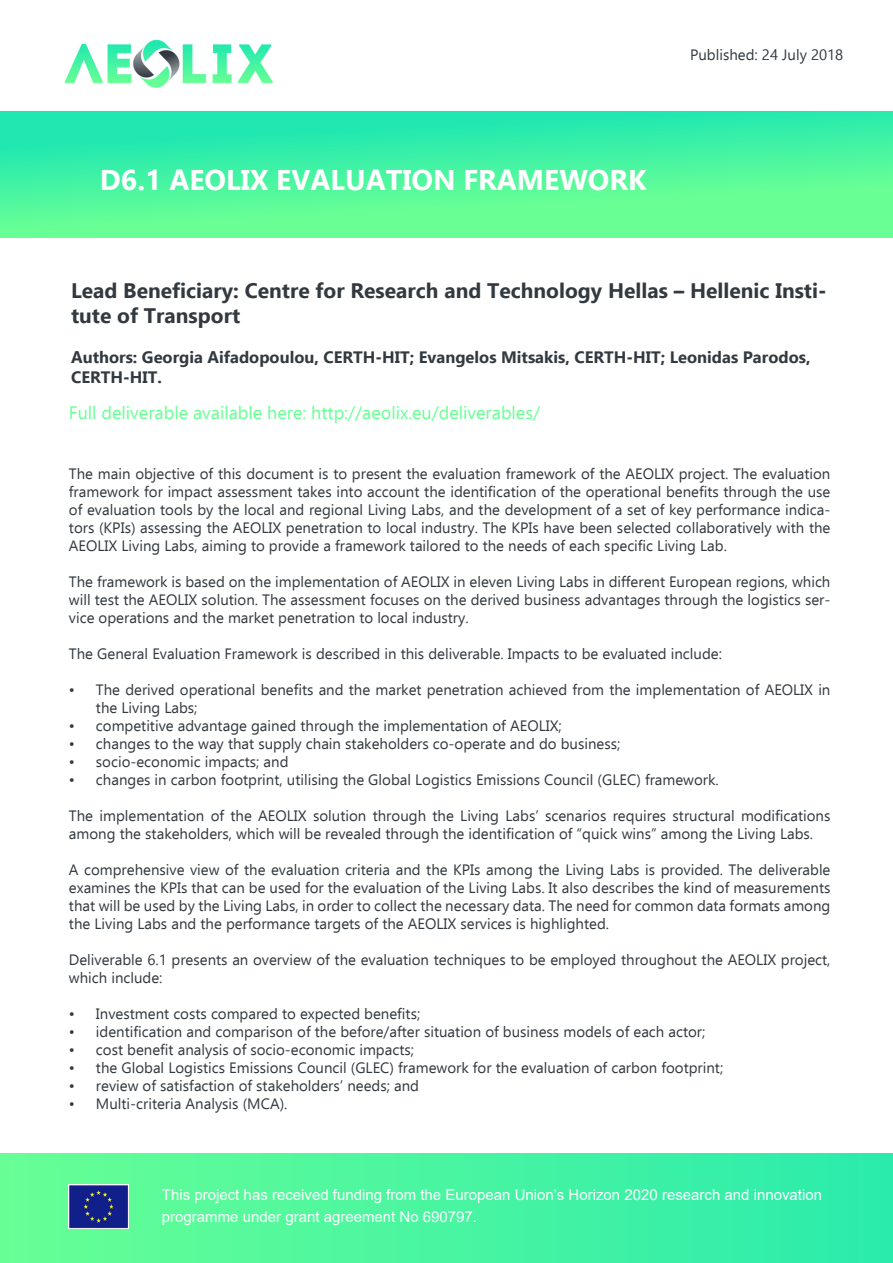
<style>
.page{position:relative;width:893px;height:1263px;background:#fff}
.page>*{position:absolute;margin:0;border:0;box-sizing:border-box;transform-origin:0 0}
.t1{font:700 28.5px "Ebrima";color:#fff}
.t2{font:700 21px/25.2px "Ebrima";color:#32393f}
.t3{font:18px "Ebrima";color:#68ff95}
.t4{font:700 16.5px/19.8px "Ebrima";color:#32393f}
.t5{font:15px/18px "Ebrima";color:#32393f;text-align:justify}
.t6{font:15px/21.6px "Arial";color:#fff}
</style>
<div class="page">
<div style="left:0;top:1153px;width:893px;height:110px;background:linear-gradient(to right,#68ff96,#2aebac)"></div>
<img style="left:69px;top:1185px;width:60px;height:44px">
<img style="left:64px;top:40px;width:208px;height:47px">
<svg style="left:0;top:112px;width:893px;height:125px;background:#48f4a0"></svg>
<h1 class="t1" style="left:100px;top:159px;width:284px">D6.1 AEOLIX evaluatio</h1>
<h1 class="t1" style="left:433px;top:159px;width:66px">n frame</h1>
<h1 class="t1" style="left:559px;top:159px;width:89px">work</h1>
<p class="t5" style="left:690px;top:45px;width:155px">Published: 24 July 2018</p>
<h2 class="t2" style="left:71px;top:277px;width:757px">Lead Beneficiary: Centre for Research and Technology Hellas – Hellenic Insti&shy;tute of Transport</h2>
<p class="t4" style="left:71px;top:347px;width:741px">Authors: Georgia Aifadopoulou, CERTH-HIT; Evangelos Mitsakis, CERTH-HIT; Leonidas Parodos,<br>CERTH-HIT.</p>
<p class="t3" style="left:69px;top:400px;width:473px">Full deliverable available here: http://aeolix.eu/deliverables/</p>
<p class="t5" style="left:69px;top:464px;width:763px">The main objective of this document is to present the evaluation framework of the AEOLIX project. The evaluation framework for impact assessment takes into account the identification of the operational benefits through the use of evaluation tools by the local and regional Living Labs, and the development of a set of key performance indica&shy;tors (KPIs) assessing the AEOLIX penetration to local industry. The KPIs have been selected collaboratively with the AEOLIX Living Labs, aiming to provide a framework tailored to the needs of each specific Living Lab.</p>
<p class="t5" style="left:69px;top:572px;width:763px">The framework is based on the implementation of AEOLIX in eleven Living Labs in different European regions, which will test the AEOLIX solution. The assessment focuses on the derived business advantages through the logistics ser&shy;vice operations and the market penetration to local industry.</p>
<p class="t5" style="left:69px;top:644px;width:654px">The General Evaluation Framework is described in this deliverable. Impacts to be evaluated include:</p>
<p class="t5" style="left:96px;top:680px;width:736px;text-indent:-27px">• The derived operational benefits and the market penetration achieved from the implementation of AEOLIX in the Living Labs;</p>
<p class="t5" style="left:69px;top:716px;width:494px">• competitive advantage gained through the implementation of AEOLIX;</p>
<p class="t5" style="left:69px;top:734px;width:553px">• changes to the way that supply chain stakeholders co-operate and do business;</p>
<p class="t5" style="left:69px;top:752px;width:221px">• socio-economic impacts; and</p>
<p class="t5" style="left:69px;top:770px;width:651px">• changes in carbon footprint, utilising the Global Logistics Emissions Council (GLEC) framework.</p>
<p class="t5" style="left:69px;top:806px;width:763px">The implementation of the AEOLIX solution through the Living Labs’ scenarios requires structural modifications among the stakeholders, which will be revealed through the identification of “quick wins” among the Living Labs.</p>
<p class="t5" style="left:69px;top:860px;width:763px">A comprehensive view of the evaluation criteria and the KPIs among the Living Labs is provided. The deliverable examines the KPIs that can be used for the evaluation of the Living Labs. It also describes the kind of measurements that will be used by the Living Labs, in order to collect the necessary data. The need for common data formats among the Living Labs and the performance targets of the AEOLIX services is highlighted.</p>
<p class="t5" style="left:69px;top:950px;width:763px">Deliverable 6.1 presents an overview of the evaluation techniques to be employed throughout the AEOLIX project, which include:</p>
<p class="t5" style="left:69px;top:1004px;width:353px">• Investment costs compared to expected benefits;</p>
<p class="t5" style="left:69px;top:1022px;width:638px">• identification and comparison of the before/after situation of business models of each actor;</p>
<p class="t5" style="left:69px;top:1040px;width:347px">• cost benefit analysis of socio-economic impacts;</p>
<p class="t5" style="left:69px;top:1058px;width:656px">• the Global Logistics Emissions Council (GLEC) framework for the evaluation of carbon footprint;</p>
<p class="t5" style="left:69px;top:1076px;width:352px">• review of satisfaction of stakeholders’ needs; and</p>
<p class="t5" style="left:69px;top:1094px;width:220px">• Multi-criteria Analysis (MCA).</p>
<p class="t6" style="left:162px;top:1184px;width:662px">This project has received funding from the European Union’s Horizon 2020 research and innovation programme under grant agreement No 690797.</p>
</div>
